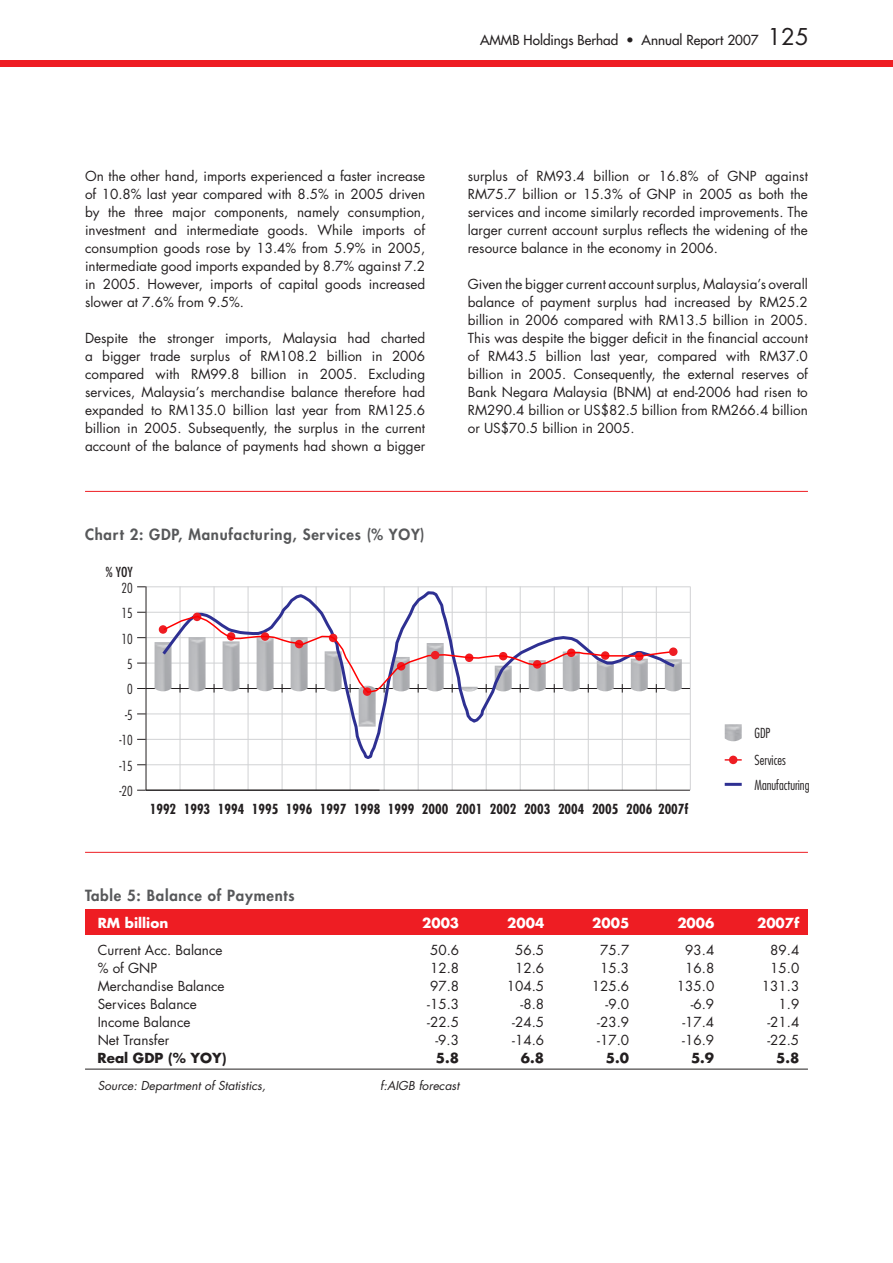
<style>
.page{position:relative;width:893px;height:1263px;background:#fff}
.page>*{position:absolute;margin:0;border:0;box-sizing:border-box;transform-origin:0 0}
.t1{font:800 15px "Futura";letter-spacing:.05em;color:#57585a}
.t2{font:13.5px/18px "Futura";color:#231f20;text-align:justify}
.t3{font:700 condensed 13.5px "Futura";color:#231f20}
.t4{font:300 condensed 13.5px/25.3px "Futura";color:#231f20;text-align:center}
.t5{font:13.5px "Futura";color:#231f20}
.t6{font:700 13.5px "Futura";color:#fff}
.t7{font:700 13.5px "Futura";color:#231f20}
.t8{font:condensed 13.5px "Futura";color:#231f20}
.t9{font:italic 12px "Futura";color:#231f20}
.s1{font-size:22.5px}
</style>
<div class="page">
<div style="left:0;top:60px;width:893px;height:6px;background:#ee1d23"></div>
<hr style="left:146px;top:713px;width:544px;height:1px;background:#d1d2d4">
<hr style="left:146px;top:663px;width:544px;height:1px;background:#d1d2d4">
<hr style="left:146px;top:612px;width:544px;height:1px;background:#d1d2d4">
<hr style="left:146px;top:586px;width:544px;height:1px;background:#d1d2d4">
<hr style="left:146px;top:764px;width:544px;height:1px;background:#d1d2d4">
<hr style="left:146px;top:637px;width:544px;height:1px;background:#d1d2d4">
<hr style="left:146px;top:739px;width:544px;height:1px;background:#d1d2d4">
<hr style="left:214px;top:586px;width:1px;height:204px;background:#d1d2d4">
<hr style="left:180px;top:586px;width:1px;height:204px;background:#d1d2d4">
<hr style="left:282px;top:586px;width:1px;height:204px;background:#d1d2d4">
<hr style="left:248px;top:586px;width:1px;height:204px;background:#d1d2d4">
<hr style="left:350px;top:586px;width:1px;height:204px;background:#d1d2d4">
<hr style="left:316px;top:586px;width:1px;height:204px;background:#d1d2d4">
<hr style="left:418px;top:586px;width:1px;height:204px;background:#d1d2d4">
<hr style="left:384px;top:586px;width:1px;height:204px;background:#d1d2d4">
<hr style="left:486px;top:586px;width:1px;height:204px;background:#d1d2d4">
<hr style="left:452px;top:586px;width:1px;height:204px;background:#d1d2d4">
<hr style="left:554px;top:586px;width:1px;height:204px;background:#d1d2d4">
<hr style="left:520px;top:586px;width:1px;height:204px;background:#d1d2d4">
<hr style="left:622px;top:586px;width:1px;height:204px;background:#d1d2d4">
<hr style="left:588px;top:586px;width:1px;height:204px;background:#d1d2d4">
<hr style="left:656px;top:586px;width:1px;height:204px;background:#d1d2d4">
<hr style="left:690px;top:586px;width:1px;height:204px;background:#d1d2d4">
<hr style="left:146px;top:688px;width:544px;height:1px;background:#231f20">
<hr style="left:146px;top:790px;width:544px;height:1px;background:#231f20">
<img style="left:155px;top:642px;width:4px;height:49px">
<hr style="left:146px;top:586px;width:1px;height:204px;background:#231f20">
<img style="left:725px;top:724px;width:17px;height:17px">
<div style="left:729px;top:756px;width:8px;height:8px;background:#ee1d23;border-radius:50%"></div>
<svg style="left:725px;top:759px;width:17px;height:2px"></svg>
<hr style="left:725px;top:783px;width:17px;height:3px;background:#2e3092">
<img style="left:680px;top:659px;width:2px;height:31px">
<svg style="left:159px;top:590px;width:521px;height:171px"></svg>
<div style="left:193px;top:613px;width:8px;height:8px;background:#ee1d23;border-radius:50%"></div>
<div style="left:159px;top:625px;width:8px;height:9px;background:#ee1d23;border-radius:50%"></div>
<svg style="left:162px;top:615px;width:514px;height:79px"></svg>
<div style="left:431px;top:651px;width:8px;height:8px;background:#ee1d23;border-radius:50%"></div>
<div style="left:669px;top:647px;width:9px;height:9px;background:#ee1d23;border-radius:50%"></div>
<hr style="left:85px;top:491px;width:723px;height:1px;background:#ee1d23">
<div style="left:85px;top:910px;width:723px;height:25px;background:#ee1d23"></div>
<hr style="left:85px;top:1069px;width:723px;height:1px;background:#231f20">
<hr style="left:85px;top:852px;width:723px;height:1px;background:#ee1d23">
<p class="t5" style="left:480px;top:31px;width:330px">AMMB Holdings Berhad • Annual Report 2007 <span class="s1">125</span></p>
<p class="t2" style="left:85px;top:167px;width:342px">On the other hand, imports experienced a faster increase of 10.8% last year compared with 8.5% in 2005 driven by the three major components, namely consumption, investment and intermediate goods. While imports of consumption goods rose by 13.4% from 5.9% in 2005, intermediate good imports expanded by 8.7% against 7.2 in 2005. However, imports of capital goods increased slower at 7.6% from 9.5%.</p>
<p class="t2" style="left:85px;top:329px;width:342px">Despite the stronger imports, Malaysia had charted a bigger trade surplus of RM108.2 billion in 2006 compared with RM99.8 billion in 2005. Excluding services, Malaysia’s merchandise balance therefore had expanded to RM135.0 billion last year from RM125.6 billion in 2005. Subsequently, the surplus in the current account of the balance of payments had shown a bigger</p>
<p class="t2" style="left:468px;top:167px;width:342px">surplus of RM93.4 billion or 16.8% of GNP against RM75.7 billion or 15.3% of GNP in 2005 as both the services and income similarly recorded improvements. The larger current account surplus reflects the widening of the resource balance in the economy in 2006.</p>
<p class="t2" style="left:468px;top:275px;width:342px">Given the bigger current account surplus, Malaysia’s overall balance of payment surplus had increased by RM25.2 billion in 2006 compared with RM13.5 billion in 2005.<br>This was despite the bigger deficit in the financial account of RM43.5 billion last year, compared with RM37.0 billion in 2005. Consequently, the external reserves of Bank Negara Malaysia (BNM) at end-2006 had risen to RM290.4 billion or US$82.5 billion from RM266.4 billion or US$70.5 billion in 2005.</p>
<p class="t1" style="left:85px;top:525px;width:341px">Chart 2: GDP, Manufacturing, Services (% YOY)</p>
<p class="t8" style="left:106px;top:563px;width:29px">% YOY</p>
<p class="t4" style="left:120px;top:575px;width:15px">20<br>15<br>10<br>5<br>0 -5 -10 -15 -20</p>
<p class="t3" style="left:150px;top:800px;width:28px">1992</p>
<p class="t3" style="left:218px;top:800px;width:28px">1994</p>
<p class="t3" style="left:286px;top:800px;width:28px">1996</p>
<p class="t3" style="left:354px;top:800px;width:28px">1998</p>
<p class="t3" style="left:422px;top:800px;width:28px">2000</p>
<p class="t3" style="left:490px;top:800px;width:28px">2002</p>
<p class="t3" style="left:558px;top:800px;width:28px">2004</p>
<p class="t3" style="left:626px;top:800px;width:64px">2006 2007f</p>
<p class="t3" style="left:184px;top:800px;width:28px">1993</p>
<p class="t3" style="left:252px;top:800px;width:28px">1995</p>
<p class="t3" style="left:320px;top:800px;width:28px">1997</p>
<p class="t3" style="left:388px;top:800px;width:28px">1999</p>
<p class="t3" style="left:456px;top:800px;width:28px">2001</p>
<p class="t3" style="left:524px;top:800px;width:28px">2003</p>
<p class="t3" style="left:592px;top:800px;width:28px">2005</p>
<p class="t4" style="left:754px;top:719px;width:33px;line-height:27.2px;text-align:left">GDP<br>Services</p>
<p class="t4" style="left:754px;top:772px;width:57px">Manufacturing</p>
<p class="t1" style="left:85px;top:885px;width:211px">Table 5: Balance of Payments</p>
<p class="t6" style="left:98px;top:913px;width:72px">RM billion</p>
<p class="t6" style="left:422px;top:913px;width:39px">2003</p>
<p class="t6" style="left:507px;top:913px;width:39px">2004</p>
<p class="t6" style="left:592px;top:913px;width:39px">2005</p>
<p class="t6" style="left:677px;top:913px;width:39px">2006</p>
<p class="t6" style="left:757px;top:913px;width:44px">2007f</p>
<p class="t2" style="left:98px;top:941px;width:126px">Current Acc. Balance</p>
<p class="t2" style="left:430px;top:941px;width:31px">50.6</p>
<p class="t2" style="left:515px;top:941px;width:31px">56.5</p>
<p class="t2" style="left:600px;top:941px;width:31px">75.7</p>
<p class="t2" style="left:685px;top:941px;width:31px">93.4</p>
<p class="t2" style="left:770px;top:941px;width:31px">89.4</p>
<p class="t2" style="left:98px;top:959px;width:61px">% of GNP</p>
<p class="t2" style="left:430px;top:959px;width:31px">12.8</p>
<p class="t2" style="left:515px;top:959px;width:31px">12.6</p>
<p class="t2" style="left:600px;top:959px;width:31px">15.3</p>
<p class="t2" style="left:685px;top:959px;width:31px">16.8</p>
<p class="t2" style="left:770px;top:959px;width:31px">15.0</p>
<p class="t2" style="left:98px;top:977px;width:128px">Merchandise Balance</p>
<p class="t2" style="left:430px;top:977px;width:31px">97.8</p>
<p class="t2" style="left:507px;top:977px;width:39px">104.5</p>
<p class="t2" style="left:592px;top:977px;width:39px">125.6</p>
<p class="t2" style="left:677px;top:977px;width:39px">135.0</p>
<p class="t2" style="left:762px;top:977px;width:39px">131.3</p>
<p class="t2" style="left:98px;top:995px;width:101px">Services Balance</p>
<p class="t2" style="left:427px;top:995px;width:33px">-15.3</p>
<p class="t2" style="left:521px;top:995px;width:25px">-8.8</p>
<p class="t2" style="left:606px;top:995px;width:25px">-9.0</p>
<p class="t2" style="left:691px;top:995px;width:25px">-6.9</p>
<p class="t2" style="left:778px;top:995px;width:22px">1.9</p>
<p class="t2" style="left:98px;top:1013px;width:94px">Income Balance</p>
<p class="t2" style="left:427px;top:1013px;width:33px">-22.5</p>
<p class="t2" style="left:512px;top:1013px;width:33px">-24.5</p>
<p class="t2" style="left:597px;top:1013px;width:33px">-23.9</p>
<p class="t2" style="left:682px;top:1013px;width:33px">-17.4</p>
<p class="t2" style="left:767px;top:1013px;width:33px">-21.4</p>
<p class="t2" style="left:98px;top:1031px;width:73px">Net Transfer</p>
<p class="t2" style="left:435px;top:1031px;width:25px">-9.3</p>
<p class="t2" style="left:512px;top:1031px;width:33px">-14.6</p>
<p class="t2" style="left:597px;top:1031px;width:33px">-17.0</p>
<p class="t2" style="left:682px;top:1031px;width:33px">-16.9</p>
<p class="t2" style="left:767px;top:1031px;width:33px">-22.5</p>
<p class="t7" style="left:98px;top:1048px;width:130px">Real GDP (% YOY)</p>
<p class="t7" style="left:436px;top:1048px;width:25px">5.8</p>
<p class="t7" style="left:521px;top:1048px;width:25px">6.8</p>
<p class="t7" style="left:606px;top:1048px;width:25px">5.0</p>
<p class="t7" style="left:691px;top:1048px;width:25px">5.9</p>
<p class="t7" style="left:776px;top:1048px;width:25px">5.8</p>
<p class="t9" style="left:98px;top:1077px;width:169px">Source: Department of Statistics,</p>
<p class="t9" style="left:380px;top:1077px;width:81px">f:AIGB forecast</p>
</div>
